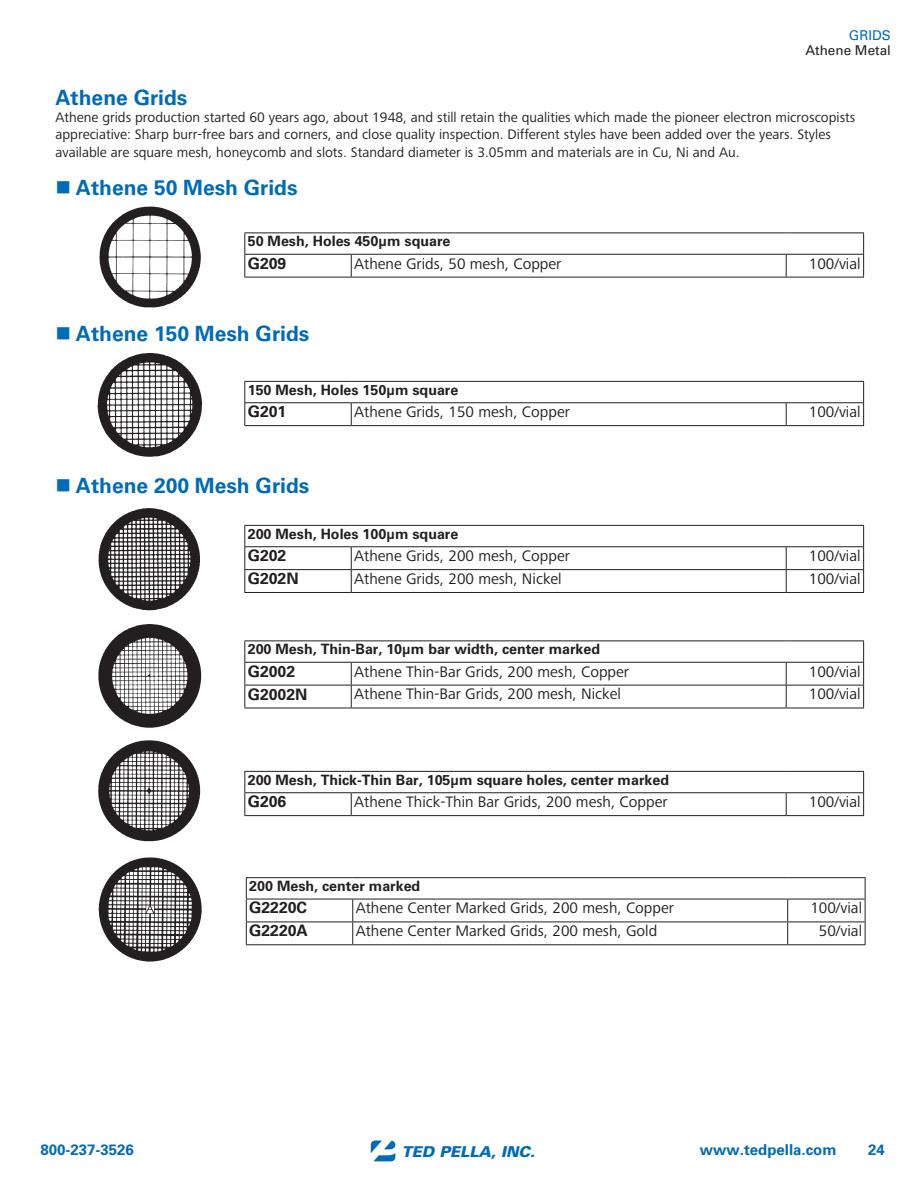
<style>
.page{position:relative;width:918px;height:1188px;background:#fff}
.page>*{position:absolute;margin:0;border:0;box-sizing:border-box;transform-origin:0 0}
.t1{font:700 21px "Univers LT Std";color:#006bb6}
.t2{font:15.75px "Frutiger Next Pro";color:#231f20}
.t3{font:700 15.75px "Univers LT Std";color:#231f20}
.t4{font:700 15px "Univers LT Std";color:#006bb6}
.t5{font:italic 900 15px "Univers LT Std";color:#006bb6}
.t6{font:14.25px/17.1px "Frutiger Next Pro";color:#231f20}
.t7{font:700 14.25px "Univers LT Std";color:#231f20}
.t8{font:13.5px "Univers LT Std";color:#231f20}
.t9{font:13.5px "Univers LT Std";color:#006bb6}
</style>
<div class="page">
<svg style="left:373px;top:1143px;width:23px;height:19px"></svg>
<img style="left:371px;top:1141px;width:24px;height:20px">
<hr style="left:244px;top:232px;width:107px;height:1px;background:#231f20">
<hr style="left:351px;top:232px;width:435px;height:1px;background:#231f20">
<hr style="left:786px;top:232px;width:78px;height:1px;background:#231f20">
<svg style="left:244px;top:233px;width:620px;height:44px"></svg>
<hr style="left:244px;top:277px;width:107px;height:1px;background:#231f20">
<hr style="left:351px;top:277px;width:435px;height:1px;background:#231f20">
<hr style="left:786px;top:277px;width:78px;height:1px;background:#231f20">
<svg style="left:244px;top:381px;width:620px;height:44px"></svg>
<hr style="left:244px;top:425px;width:107px;height:1px;background:#231f20">
<hr style="left:351px;top:425px;width:435px;height:1px;background:#231f20">
<hr style="left:786px;top:425px;width:78px;height:1px;background:#231f20">
<svg style="left:244px;top:771px;width:620px;height:44px"></svg>
<hr style="left:244px;top:815px;width:107px;height:1px;background:#231f20">
<hr style="left:351px;top:815px;width:435px;height:1px;background:#231f20">
<hr style="left:786px;top:815px;width:78px;height:1px;background:#231f20">
<hr style="left:246px;top:877px;width:107px;height:1px;background:#231f20">
<hr style="left:353px;top:877px;width:435px;height:1px;background:#231f20">
<hr style="left:788px;top:877px;width:78px;height:1px;background:#231f20">
<svg style="left:246px;top:878px;width:620px;height:66px"></svg>
<hr style="left:246px;top:944px;width:107px;height:1px;background:#231f20">
<hr style="left:353px;top:944px;width:435px;height:1px;background:#231f20">
<hr style="left:788px;top:944px;width:78px;height:1px;background:#231f20">
<svg style="left:244px;top:525px;width:620px;height:67px"></svg>
<hr style="left:244px;top:592px;width:107px;height:1px;background:#231f20">
<hr style="left:351px;top:592px;width:435px;height:1px;background:#231f20">
<hr style="left:786px;top:592px;width:78px;height:1px;background:#231f20">
<hr style="left:244px;top:640px;width:107px;height:1px;background:#231f20">
<hr style="left:351px;top:640px;width:435px;height:1px;background:#231f20">
<hr style="left:786px;top:640px;width:78px;height:1px;background:#231f20">
<svg style="left:244px;top:641px;width:620px;height:67px"></svg>
<hr style="left:244px;top:708px;width:107px;height:1px;background:#231f20">
<hr style="left:351px;top:708px;width:435px;height:1px;background:#231f20">
<hr style="left:786px;top:708px;width:78px;height:1px;background:#231f20">
<img style="left:99px;top:206px;width:102px;height:102px">
<img style="left:97px;top:353px;width:106px;height:104px">
<img style="left:98px;top:508px;width:101px;height:103px">
<img style="left:98px;top:624px;width:104px;height:104px">
<img style="left:98px;top:740px;width:103px;height:102px">
<img style="left:98px;top:857px;width:104px;height:105px">
<p class="t9" style="left:849px;top:27px;width:44px">GRIDS</p>
<p class="t8" style="left:805px;top:42px;width:87px">Athene Metal</p>
<p class="t1" style="left:56px;top:86px;width:133px">Athene Grids</p>
<p class="t6" style="left:56px;top:109px;width:801px">Athene grids production started 60 years ago, about 1948, and still retain the qualities which made the pioneer electron microscopists appreciative: Sharp burr-free bars and corners, and close quality inspection. Different styles have been added over the years. Styles available are square mesh, honeycomb and slots. Standard diameter is 3.05mm and materials are in Cu, Ni and Au.</p>
<p class="t1" style="left:56px;top:175px;width:244px">■ Athene 50 Mesh Grids</p>
<p class="t7" style="left:248px;top:233px;width:204px">50 Mesh, Holes 450µm square</p>
<p class="t3" style="left:248px;top:254px;width:40px">G209</p>
<p class="t2" style="left:354px;top:254px;width:209px">Athene Grids, 50 mesh, Copper</p>
<p class="t2" style="left:809px;top:254px;width:53px">100/vial</p>
<p class="t1" style="left:56px;top:321px;width:255px">■ Athene 150 Mesh Grids</p>
<p class="t7" style="left:248px;top:381px;width:212px">150 Mesh, Holes 150µm square</p>
<p class="t3" style="left:248px;top:402px;width:40px">G201</p>
<p class="t2" style="left:354px;top:403px;width:217px">Athene Grids, 150 mesh, Copper</p>
<p class="t2" style="left:809px;top:403px;width:53px">100/vial</p>
<p class="t1" style="left:56px;top:473px;width:255px">■ Athene 200 Mesh Grids</p>
<p class="t7" style="left:248px;top:525px;width:212px">200 Mesh, Holes 100µm square</p>
<p class="t3" style="left:248px;top:546px;width:40px">G202</p>
<p class="t2" style="left:354px;top:547px;width:217px">Athene Grids, 200 mesh, Copper</p>
<p class="t2" style="left:809px;top:547px;width:53px">100/vial</p>
<p class="t3" style="left:248px;top:569px;width:52px">G202N</p>
<p class="t2" style="left:354px;top:570px;width:209px">Athene Grids, 200 mesh, Nickel</p>
<p class="t2" style="left:809px;top:570px;width:53px">100/vial</p>
<p class="t7" style="left:248px;top:641px;width:354px">200 Mesh, Thin-Bar, 10µm bar width, center marked</p>
<p class="t3" style="left:248px;top:662px;width:49px">G2002</p>
<p class="t2" style="left:354px;top:662px;width:276px">Athene Thin-Bar Grids, 200 mesh, Copper</p>
<p class="t2" style="left:809px;top:662px;width:53px">100/vial</p>
<p class="t3" style="left:248px;top:685px;width:61px">G2002N</p>
<p class="t2" style="left:354px;top:685px;width:268px">Athene Thin-Bar Grids, 200 mesh, Nickel</p>
<p class="t2" style="left:809px;top:685px;width:53px">100/vial</p>
<p class="t7" style="left:248px;top:771px;width:423px">200 Mesh, Thick-Thin Bar, 105µm square holes, center marked</p>
<p class="t3" style="left:248px;top:792px;width:40px">G206</p>
<p class="t2" style="left:354px;top:793px;width:315px">Athene Thick-Thin Bar Grids, 200 mesh, Copper</p>
<p class="t2" style="left:809px;top:793px;width:53px">100/vial</p>
<p class="t7" style="left:249px;top:878px;width:173px">200 Mesh, center marked</p>
<p class="t3" style="left:249px;top:899px;width:59px">G2220C</p>
<p class="t2" style="left:356px;top:899px;width:320px">Athene Center Marked Grids, 200 mesh, Copper</p>
<p class="t2" style="left:810px;top:899px;width:53px">100/vial</p>
<p class="t3" style="left:249px;top:922px;width:60px">G2220A</p>
<p class="t2" style="left:356px;top:922px;width:303px">Athene Center Marked Grids, 200 mesh, Gold</p>
<p class="t2" style="left:819px;top:922px;width:45px">50/vial</p>
<p class="t4" style="left:40px;top:1141px;width:95px">800-237-3526</p>
<p class="t5" style="left:402px;top:1142px;width:135px">TED PELLA, INC.</p>
<p class="t4" style="left:700px;top:1141px;width:138px">www.tedpella.com</p>
<p class="t4" style="left:868px;top:1141px;width:18px">24</p>
</div>
